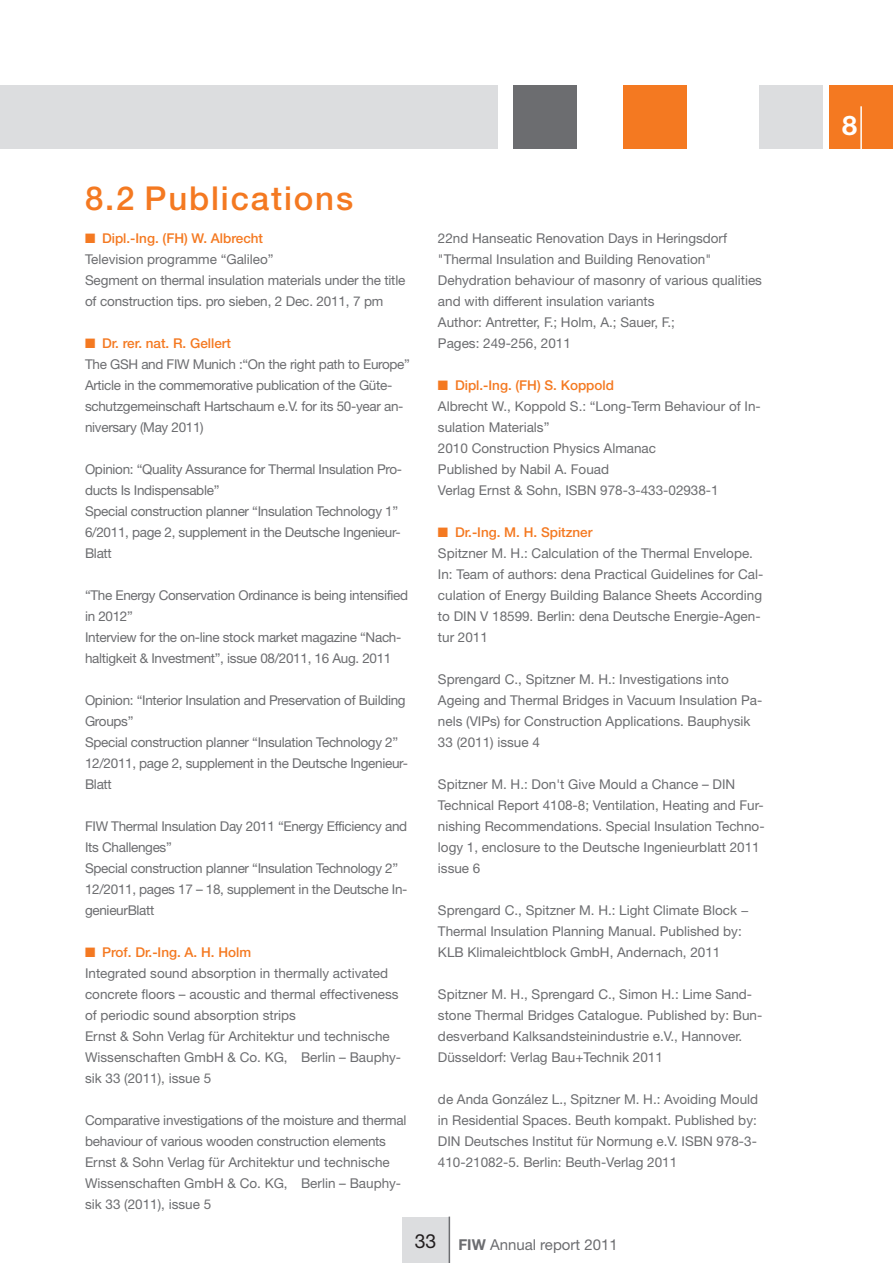
<style>
.page{position:relative;width:893px;height:1263px;background:#fff}
.page>*{position:absolute;margin:0;border:0;box-sizing:border-box;transform-origin:0 0}
.t1{font:500 33px "Helvetica Neue";letter-spacing:.055em;color:#f47921}
.t2{font:700 27px "Helvetica Neue";color:#fff}
.t3{font:19.5px "Helvetica Neue";color:#231f20}
.t4{font:15px "Helvetica Neue";color:#6c6d70}
.t5{font:13.5px/21px "Helvetica Neue";color:#6c6d70}
.t6{font:13.5px/21px "Helvetica Neue";letter-spacing:-.02em;color:#6c6d70}
.s1{color:#f47921}
.s2{font-weight:500;color:#f47921}
.s3{font-weight:700}
</style>
<div class="page">
<div style="left:0;top:85px;width:497px;height:64px;background:#dcdddf"></div>
<div style="left:513px;top:85px;width:64px;height:64px;background:#6c6d70"></div>
<div style="left:623px;top:85px;width:64px;height:64px;background:#f47921"></div>
<div style="left:759px;top:85px;width:63px;height:64px;background:#dcdddf"></div>
<div style="left:829px;top:85px;width:64px;height:64px;background:#f47921"></div>
<div style="left:402px;top:1216px;width:47px;height:47px;background:#dcdddf"></div>
<hr style="left:860px;top:106px;width:2px;height:48px;background:#fff">
<hr style="left:449px;top:1216px;width:1px;height:47px;background:#6c6d70">
<h1 class="t1" style="left:85px;top:178px;width:270px">8.2 Publications</h1>
<p class="t5" style="left:85px;top:229px;width:322px"><span class="s1">■</span> <span class="s2">Dipl.-Ing. (FH) W. Albrecht<br></span>Television programme “Galileo”<br>Segment on thermal insulation materials under the title of construction tips. pro sieben, 2 Dec. 2011, 7 pm</p>
<p class="t6" style="left:85px;top:334px;width:326px"><span class="s1">■</span> <span class="s2">Dr. rer. nat. R. Gellert<br></span>The GSH and FIW Munich :“On the right path to Europe” Article in the commemorative publication of the Güte&shy;schutzgemeinschaft Hartschaum e.V. for its 50-year an&shy;niversary (May 2011)</p>
<p class="t6" style="left:85px;top:460px;width:319px">Opinion: “Quality Assurance for Thermal Insulation Pro&shy;ducts Is Indispensable”<br>Special construction planner “Insulation Technology 1” 6/2011, page 2, supplement in the Deutsche Ingenieur-Blatt</p>
<p class="t6" style="left:85px;top:586px;width:324px">“The Energy Conservation Ordinance is being intensified in 2012”<br>Interview for the on-line stock market magazine “Nach&shy;haltigkeit &amp; Investment”, issue 08/2011, 16 Aug. 2011</p>
<p class="t6" style="left:85px;top:691px;width:324px">Opinion: “Interior Insulation and Preservation of Building Groups”<br>Special construction planner “Insulation Technology 2” 12/2011, page 2, supplement in the Deutsche Ingenieur-Blatt</p>
<p class="t6" style="left:85px;top:817px;width:324px">FIW Thermal Insulation Day 2011 “Energy Efficiency and Its Challenges”<br>Special construction planner “Insulation Technology 2” 12/2011, pages 17 – 18, supplement in the Deutsche In&shy;genieurBlatt</p>
<p class="t5" style="left:85px;top:943px;width:318px"><span class="s1">■</span> <span class="s2">Prof. Dr.-Ing. A. H. Holm<br></span>Integrated sound absorption in thermally activated concrete floors – acoustic and thermal effectiveness of periodic sound absorption strips<br>Ernst &amp; Sohn Verlag für Architektur und technische Wissenschaften GmbH &amp; Co. KG, Berlin – Bauphy&shy;sik 33 (2011), issue 5</p>
<p class="t5" style="left:85px;top:1111px;width:323px">Comparative investigations of the moisture and thermal behaviour of various wooden construction elements Ernst &amp; Sohn Verlag für Architektur und technische Wissenschaften GmbH &amp; Co. KG, Berlin – Bauphy&shy;sik 33 (2011), issue 5</p>
<p class="t5" style="left:438px;top:229px;width:326px">22nd Hanseatic Renovation Days in Heringsdorf "Thermal Insulation and Building Renovation" Dehydration behaviour of masonry of various qualities and with different insulation variants<br>Author: Antretter, F.; Holm, A.; Sauer, F.;<br>Pages: 249-256, 2011</p>
<p class="t5" style="left:438px;top:376px;width:324px"><span class="s1">■</span> <span class="s2">Dipl.-Ing. (FH) S. Koppold<br></span>Albrecht W., Koppold S.: “Long-Term Behaviour of In&shy;sulation Materials”<br>2010 Construction Physics Almanac<br>Published by Nabil A. Fouad<br>Verlag Ernst &amp; Sohn, ISBN 978-3-433-02938-1</p>
<p class="t5" style="left:438px;top:523px;width:327px"><span class="s1">■</span> <span class="s2">Dr.-Ing. M. H. Spitzner<br></span>Spitzner M. H.: Calculation of the Thermal Envelope.<br>In: Team of authors: dena Practical Guidelines for Cal&shy;culation of Energy Building Balance Sheets According to DIN V 18599. Berlin: dena Deutsche Energie-Agen&shy;tur 2011</p>
<p class="t5" style="left:438px;top:670px;width:326px">Sprengard C., Spitzner M. H.: Investigations into Ageing and Thermal Bridges in Vacuum Insulation Pa&shy;nels (VIPs) for Construction Applications. Bauphysik 33 (2011) issue 4</p>
<p class="t5" style="left:438px;top:775px;width:328px">Spitzner M. H.: Don't Give Mould a Chance – DIN Technical Report 4108-8; Ventilation, Heating and Fur&shy;nishing Recommendations. Special Insulation Techno&shy;logy 1, enclosure to the Deutsche Ingenieurblatt 2011 issue 6</p>
<p class="t5" style="left:438px;top:901px;width:312px">Sprengard C., Spitzner M. H.: Light Climate Block −<br>Thermal Insulation Planning Manual. Published by:<br>KLB Klimaleichtblock GmbH, Andernach, 2011</p>
<p class="t5" style="left:438px;top:985px;width:326px">Spitzner M. H., Sprengard C., Simon H.: Lime Sand&shy;stone Thermal Bridges Catalogue. Published by: Bun&shy;desverband Kalksandsteinindustrie e.V., Hannover.<br>Düsseldorf: Verlag Bau+Technik 2011</p>
<p class="t5" style="left:438px;top:1090px;width:322px;text-align:justify">de Anda González L., Spitzner M. H.: Avoiding Mould in Residential Spaces. Beuth kompakt. Published by:<br>DIN Deutsches Institut für Normung e.V. ISBN 978-3- 410-21082-5. Berlin: Beuth-Verlag 2011</p>
<h3 class="t3" style="left:415px;top:1233px;width:23px">33</h3>
<p class="t4" style="left:458px;top:1239px;width:161px"><span class="s3">FIW</span> Annual report 2011</p>
<h2 class="t2" style="left:842px;top:108px;width:17px">8</h2>
</div>
